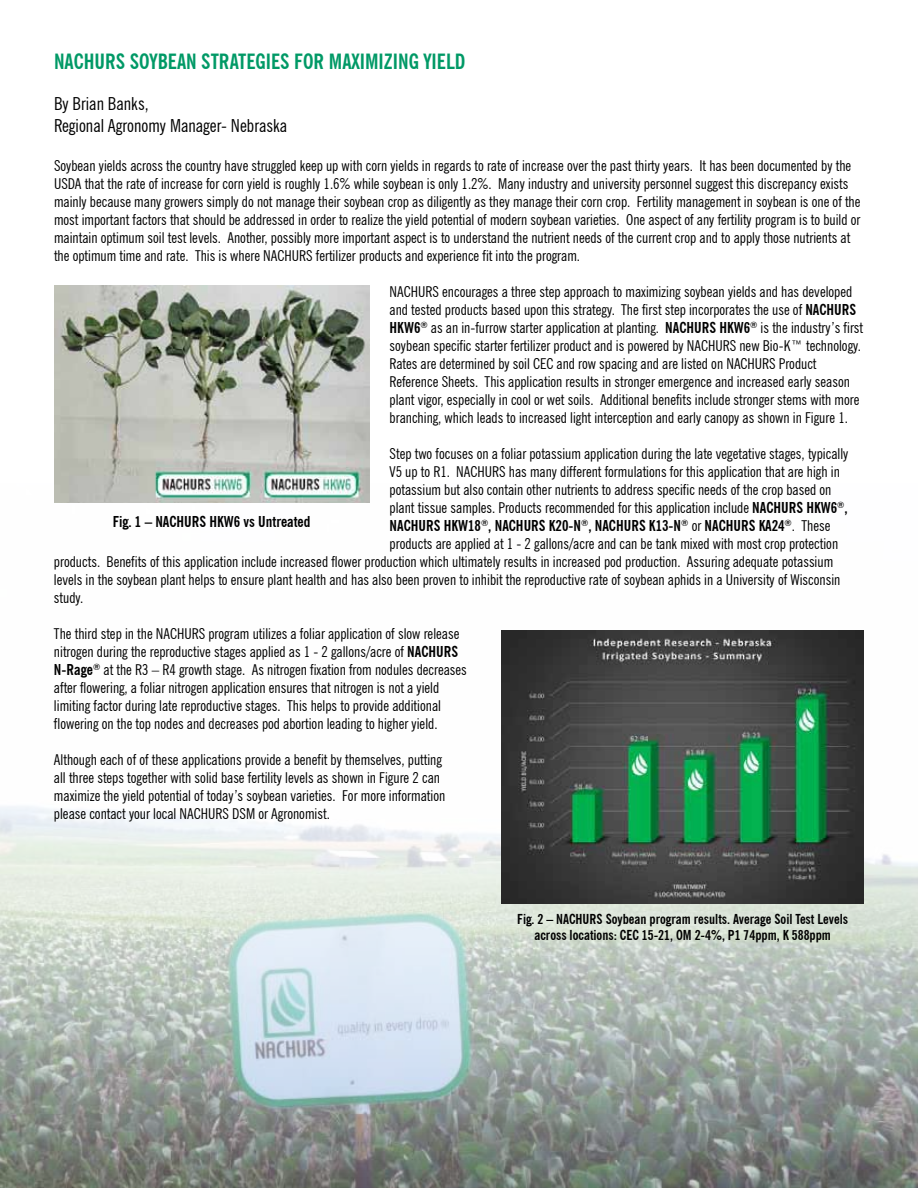
<style>
.page{position:relative;width:918px;height:1188px;background:#fff}
.page>*{position:absolute;margin:0;border:0;box-sizing:border-box;transform-origin:0 0}
.t1{font:700 condensed 21px "News Gothic BT";color:#096}
.t2{font:condensed 18px/21.6px "News Gothic BT";color:#000}
.t3{font:condensed 15px/18px "News Gothic BT";color:#000}
.t4{font:700 condensed 15px "News Gothic BT";color:#000}
.t5{font:700 condensed 13.65px/16.5px "News Gothic BT";color:#000;text-align:center}
.s1{font-weight:700}
.s2{font-weight:400}
</style>
<div class="page">
<img style="left:0;top:469px;width:918px;height:719px">
<img style="left:54px;top:286px;width:315px;height:216px">
<img style="left:501px;top:631px;width:363px;height:272px">
<h1 class="t1" style="left:54px;top:49px;width:413px">NACHURS Soybean Strategies for Maximizing Yield</h1>
<p class="t2" style="left:54px;top:93px;width:235px">By Brian Banks,<br>Regional Agronomy Manager- Nebraska</p>
<p class="t3" style="left:54px;top:157px;width:808px">Soybean yields across the country have struggled keep up with corn yields in regards to rate of increase over the past thirty years. It has been documented by the USDA that the rate of increase for corn yield is roughly 1.6% while soybean is only 1.2%. Many industry and university personnel suggest this discrepancy exists mainly because many growers simply do not manage their soybean crop as diligently as they manage their corn crop. Fertility management in soybean is one of the most important factors that should be addressed in order to realize the yield potential of modern soybean varieties. One aspect of any fertility program is to build or maintain optimum soil test levels. Another, possibly more important aspect is to understand the nutrient needs of the current crop and to apply those nutrients at the optimum time and rate. This is where NACHURS fertilizer products and experience fit into the program.</p>
<p class="t3" style="left:390px;top:283px;width:475px">NACHURS encourages a three step approach to maximizing soybean yields and has developed and tested products based upon this strategy. The first step incorporates the use of <span class="s1">NACHURS HKW6</span><sup>®</sup> as an in-furrow starter application at planting. <span class="s1">NACHURS HKW6</span><sup>®</sup> is the industry’s first soybean specific starter fertilizer product and is powered by NACHURS new Bio-K™ technology.<br>Rates are determined by soil CEC and row spacing and are listed on NACHURS Product Reference Sheets. This application results in stronger emergence and increased early season plant vigor, especially in cool or wet soils. Additional benefits include stronger stems with more branching, which leads to increased light interception and early canopy as shown in Figure 1.</p>
<p class="t3" style="left:390px;top:445px;width:460px">Step two focuses on a foliar potassium application during the late vegetative stages, typically</p>
<p class="t3" style="left:390px;top:463px;width:452px">V5 up to R1. NACHURS has many different formulations for this application that are high in</p>
<p class="t3" style="left:390px;top:481px;width:443px">potassium but also contain other nutrients to address specific needs of the crop based on</p>
<p class="t3" style="left:390px;top:499px;width:460px">plant tissue samples. Products recommended for this application include <span class="s1">NACHURS HKW6</span><sup>®</sup><span class="s1">,</span></p>
<p class="t4" style="left:390px;top:517px;width:442px">NACHURS HKW18<sup>®</sup>, NACHURS K20-N <sup>®</sup>, NACHURS K13-N <sup>®</sup> <span class="s2">or</span> NACHURS KA24<sup>®</sup><span class="s2">. These</span></p>
<p class="t3" style="left:390px;top:535px;width:450px">products are applied at 1 - 2 gallons/acre and can be tank mixed with most crop protection</p>
<p class="t3" style="left:54px;top:553px;width:781px">products. Benefits of this application include increased flower production which ultimately results in increased pod production. Assuring adequate potassium</p>
<p class="t3" style="left:54px;top:571px;width:788px">levels in the soybean plant helps to ensure plant health and has also been proven to inhibit the reproductive rate of soybean aphids in a University of Wisconsin</p>
<p class="t3" style="left:54px;top:589px;width:31px">study.</p>
<p class="t3" style="left:54px;top:625px;width:414px">The third step in the NACHURS program utilizes a foliar application of slow release nitrogen during the reproductive stages applied as 1 - 2 gallons/acre of <span class="s1">NACHURS N-Rage</span><sup>®</sup> at the R3 – R4 growth stage. As nitrogen fixation from nodules decreases after flowering, a foliar nitrogen application ensures that nitrogen is not a yield limiting factor during late reproductive stages. This helps to provide additional flowering on the top nodes and decreases pod abortion leading to higher yield.</p>
<p class="t3" style="left:54px;top:751px;width:393px">Although each of of these applications provide a benefit by themselves, putting all three steps together with solid base fertility levels as shown in Figure 2 can maximize the yield potential of today’s soybean varieties. For more information please contact your local NACHURS DSM or Agronomist.</p>
<p class="t4" style="left:113px;top:512px;width:199px">Fig. 1 – NACHURS HKW6 vs Untreated</p>
<p class="t5" style="left:517px;top:911px;width:332px">Fig. 2 – NACHURS Soybean program results. Average Soil Test Levels across locations: CEC 15-21, OM 2-4%, P1 74ppm, K 588ppm</p>
</div>
